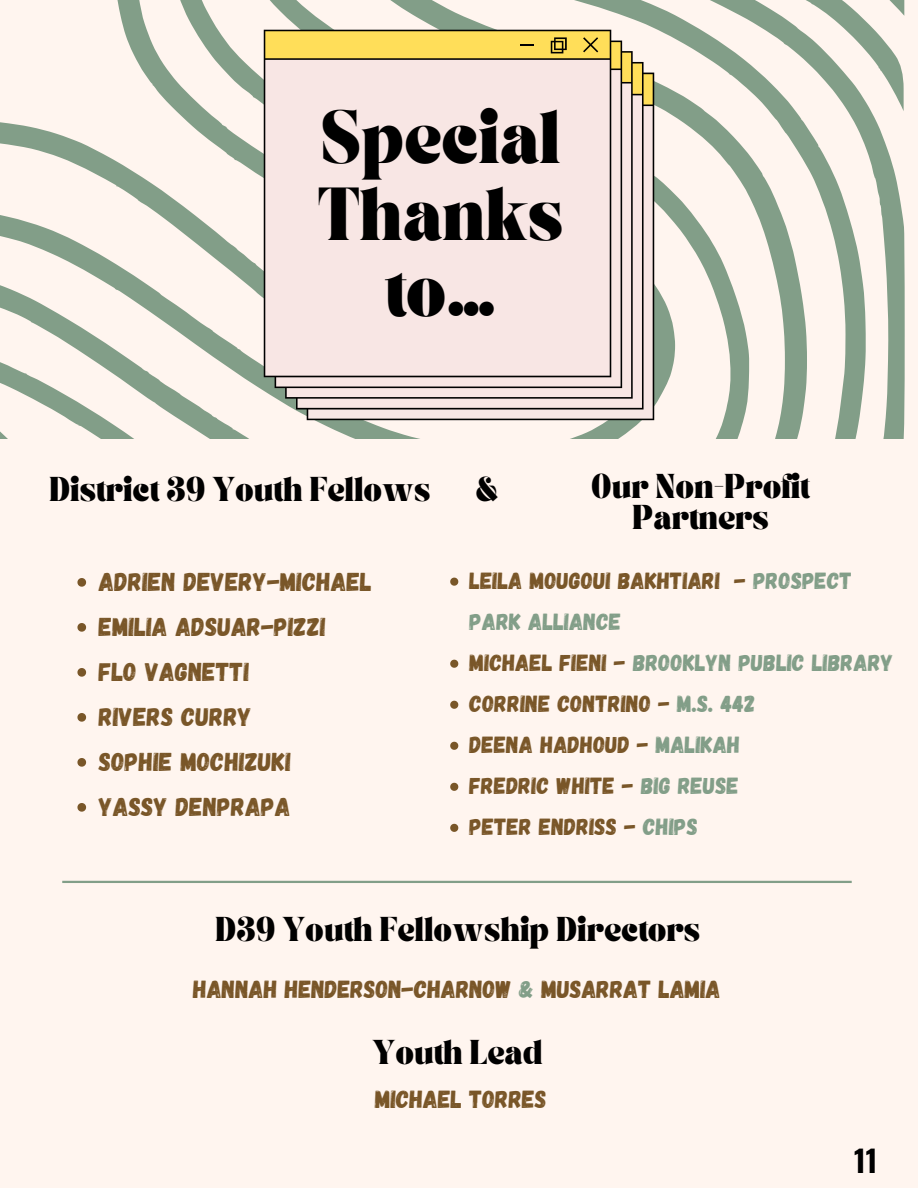
<style>
.page{position:relative;width:918px;height:1188px;background:#fff5ef}
.page>*{position:absolute;margin:0;border:0;box-sizing:border-box;transform-origin:0 0}
.t1{font:700 46.05px/76.2px "TANASHFORD";color:#000;text-align:center}
.t2{font:700 30px "Oswald";color:#000}
.t3{font:25.8px "Gagalin";letter-spacing:.005em;color:#795628}
.t4{font:24.75px "Gagalin";color:#795628}
.t5{font:23.25px/41.1px "Gagalin";letter-spacing:.005em;color:#795628}
.t6{font:23.25px "Gagalin";letter-spacing:.005em;color:#829e88}
.t7{font:700 21.15px/30.8px "TANASHFORD";color:#000;text-align:center}
.s1{color:#829e88}
.s2{color:#795628}
</style>
<div class="page">
<svg style="left:0;top:0;width:364px;height:355px"></svg>
<svg style="left:364px;top:0;width:133px;height:421px"></svg>
<svg style="left:497px;top:0;width:135px;height:438px"></svg>
<svg style="left:632px;top:0;width:273px;height:438px"></svg>
<svg style="left:765px;top:0;width:139px;height:111px"></svg>
<svg style="left:0;top:355px;width:474px;height:83px"></svg>
<svg style="left:264px;top:30px;width:390px;height:390px;fill:#f8e6e4"></svg>
<svg style="left:583px;top:37px;width:15px;height:15px"></svg>
<svg style="left:551px;top:37px;width:16px;height:16px"></svg>
<svg style="left:520px;top:44px;width:14px;height:2px"></svg>
<svg style="left:77px;top:578px;width:9px;height:9px"></svg>
<svg style="left:77px;top:623px;width:9px;height:9px"></svg>
<svg style="left:77px;top:668px;width:9px;height:9px"></svg>
<svg style="left:77px;top:713px;width:9px;height:9px"></svg>
<svg style="left:77px;top:758px;width:9px;height:9px"></svg>
<svg style="left:77px;top:803px;width:9px;height:9px"></svg>
<svg style="left:450px;top:578px;width:8px;height:8px"></svg>
<svg style="left:450px;top:660px;width:8px;height:8px"></svg>
<svg style="left:450px;top:701px;width:8px;height:8px"></svg>
<svg style="left:450px;top:742px;width:8px;height:8px"></svg>
<svg style="left:450px;top:783px;width:8px;height:8px"></svg>
<svg style="left:450px;top:824px;width:8px;height:8px"></svg>
<hr style="left:62px;top:881px;width:790px;height:2px;background:#829e88">
<p class="t1" style="left:318px;top:107px;width:247px">Special<br>Thanks to…</p>
<p class="t7" style="left:49px;top:477px;width:383px">District 39 Youth Fellows</p>
<p class="t7" style="left:591px;top:475px;width:220px">Our Non-Profit<br>Partners</p>
<p class="t7" style="left:475px;top:477px;width:25px">&amp;</p>
<p class="t3" style="left:99px;top:565px;width:275px">ADRIEN DEVERY-MICHAEL</p>
<p class="t3" style="left:99px;top:610px;width:229px">EMILIA ADSUAR-PIZZI</p>
<p class="t3" style="left:99px;top:655px;width:152px">FLO VAGNETTI</p>
<p class="t3" style="left:99px;top:700px;width:155px">RIVERS CURRY</p>
<p class="t3" style="left:99px;top:745px;width:194px">SOPHIE MOCHIZUKI</p>
<p class="t3" style="left:99px;top:790px;width:193px">YASSY DENPRAPA</p>
<p class="t5" style="left:470px;top:559px;width:384px">LEILA MOUGOUI BAKHTIARI - <span class="s1">PROSPECT<br>PARK ALLIANCE</span></p>
<p class="t6" style="left:470px;top:648px;width:425px"><span class="s2">MICHAEL FIENI -</span> BROOKLYN PUBLIC LIBRARY</p>
<p class="t5" style="left:470px;top:682px;width:287px">CORRINE CONTRINO - <span class="s1">M.S. 442</span></p>
<p class="t5" style="left:470px;top:723px;width:272px">DEENA HADHOUD - <span class="s1">MALIKAH</span></p>
<p class="t5" style="left:470px;top:764px;width:271px">FREDRIC WHITE - <span class="s1">BIG REUSE</span></p>
<p class="t5" style="left:470px;top:805px;width:230px">PETER ENDRISS - <span class="s1">CHIPS</span></p>
<p class="t7" style="left:215px;top:918px;width:487px">D39 Youth Fellowship Directors</p>
<p class="t4" style="left:193px;top:973px;width:529px">HANNAH HENDERSON-CHARNOW <span class="s1">&amp;</span> MUSARRAT LAMIA</p>
<p class="t7" style="left:373px;top:1040px;width:171px">Youth Lead</p>
<h2 class="t4" style="left:375px;top:1083px;width:173px">MICHAEL TORRES</h2>
<p class="t2" style="left:854px;top:1137px;width:25px">11</p>
</div>
